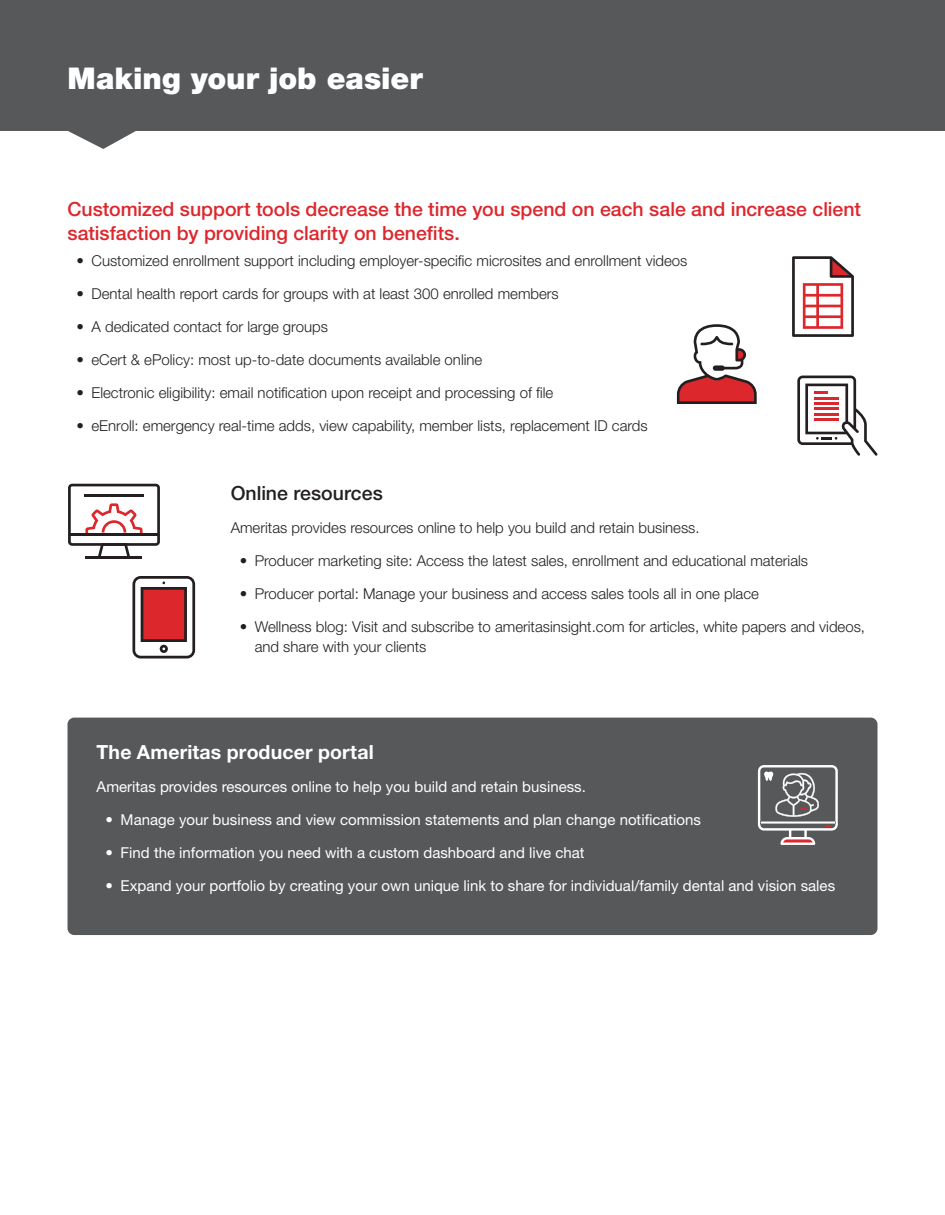
<style>
.page{position:relative;width:945px;height:1215px;background:#fff}
.page>*{position:absolute;margin:0;border:0;box-sizing:border-box;transform-origin:0 0}
.Body_copy_10{font:900 30px "Helvetica Neue LT Std";color:#fff}
.subhead{font:500 19.5px/23.4px "Helvetica Neue LT Std";color:#dc272d}
.subhead-2{font:700 19.5px "Helvetica Neue LT Std";letter-spacing:.005em;color:#fff}
.subhead-3{font:500 19.5px "Helvetica Neue LT Std";color:#231f20}
.Body_copy_10-2{font:300 15px/19.5px "Helvetica Neue LT Std";color:#231f20}
.Body_copy_10-3{font:15px "Helvetica Neue LT Std";color:#fff}
</style>
<div class="page">
<div style="left:68px;top:718px;width:810px;height:217px;background:#57585a;border-radius:7px"></div>
<svg style="left:0;top:0;width:945px;height:149px;fill:#57585a"></svg>
<svg style="left:677px;top:324px;width:80px;height:80px"></svg>
<svg style="left:797px;top:376px;width:81px;height:80px"></svg>
<svg style="left:792px;top:256px;width:62px;height:81px"></svg>
<svg style="left:132px;top:576px;width:63px;height:82px"></svg>
<hr style="left:86px;top:556px;width:56px;height:3px;background:#231f20">
<svg style="left:68px;top:484px;width:92px;height:74px"></svg>
<hr style="left:84px;top:494px;width:60px;height:3px;background:#231f20">
<hr style="left:69px;top:533px;width:90px;height:3px;background:#231f20">
<svg style="left:758px;top:765px;width:80px;height:80px"></svg>
<p class="Body_copy_10" style="left:68px;top:60px;width:357px">Making your job easier</p>
<p class="subhead" style="left:68px;top:198px;width:795px">Customized support tools decrease the time you spend on each sale and increase client satisfaction by providing clarity on benefits.</p>
<p class="Body_copy_10-2" style="left:76px;top:251px;width:612px">• Customized enrollment support including employer-specific microsites and enrollment videos</p>
<p class="Body_copy_10-2" style="left:76px;top:284px;width:484px">• Dental health report cards for groups with at least 300 enrolled members</p>
<p class="Body_copy_10-2" style="left:76px;top:317px;width:253px">• A dedicated contact for large groups</p>
<p class="Body_copy_10-2" style="left:76px;top:350px;width:407px">• eCert &amp; ePolicy: most up-to-date documents available online</p>
<p class="Body_copy_10-2" style="left:76px;top:383px;width:478px">• Electronic eligibility: email notification upon receipt and processing of file</p>
<p class="Body_copy_10-2" style="left:76px;top:416px;width:573px">• eEnroll: emergency real-time adds, view capability, member lists, replacement ID cards</p>
<p class="subhead-3" style="left:231px;top:482px;width:154px">Online resources</p>
<p class="Body_copy_10-2" style="left:231px;top:518px;width:470px">Ameritas provides resources online to help you build and retain business.</p>
<p class="Body_copy_10-2" style="left:240px;top:551px;width:570px">• Producer marketing site: Access the latest sales, enrollment and educational materials</p>
<p class="Body_copy_10-2" style="left:240px;top:584px;width:521px">• Producer portal: Manage your business and access sales tools all in one place</p>
<p class="Body_copy_10-2" style="left:255px;top:617px;width:612px;text-indent:-15px">• Wellness blog: Visit and subscribe to ameritasinsight.com for articles, white papers and videos, and share with your clients</p>
<p class="subhead-2" style="left:97px;top:740px;width:279px">The Ameritas producer portal</p>
<p class="Body_copy_10-3" style="left:97px;top:778px;width:491px">Ameritas provides resources online to help you build and retain business.</p>
<p class="Body_copy_10-3" style="left:106px;top:811px;width:597px">• Manage your business and view commission statements and plan change notifications</p>
<p class="Body_copy_10-3" style="left:106px;top:844px;width:481px">• Find the information you need with a custom dashboard and live chat</p>
<p class="Body_copy_10-3" style="left:106px;top:877px;width:731px">• Expand your portfolio by creating your own unique link to share for individual/family dental and vision sales</p>
</div>
